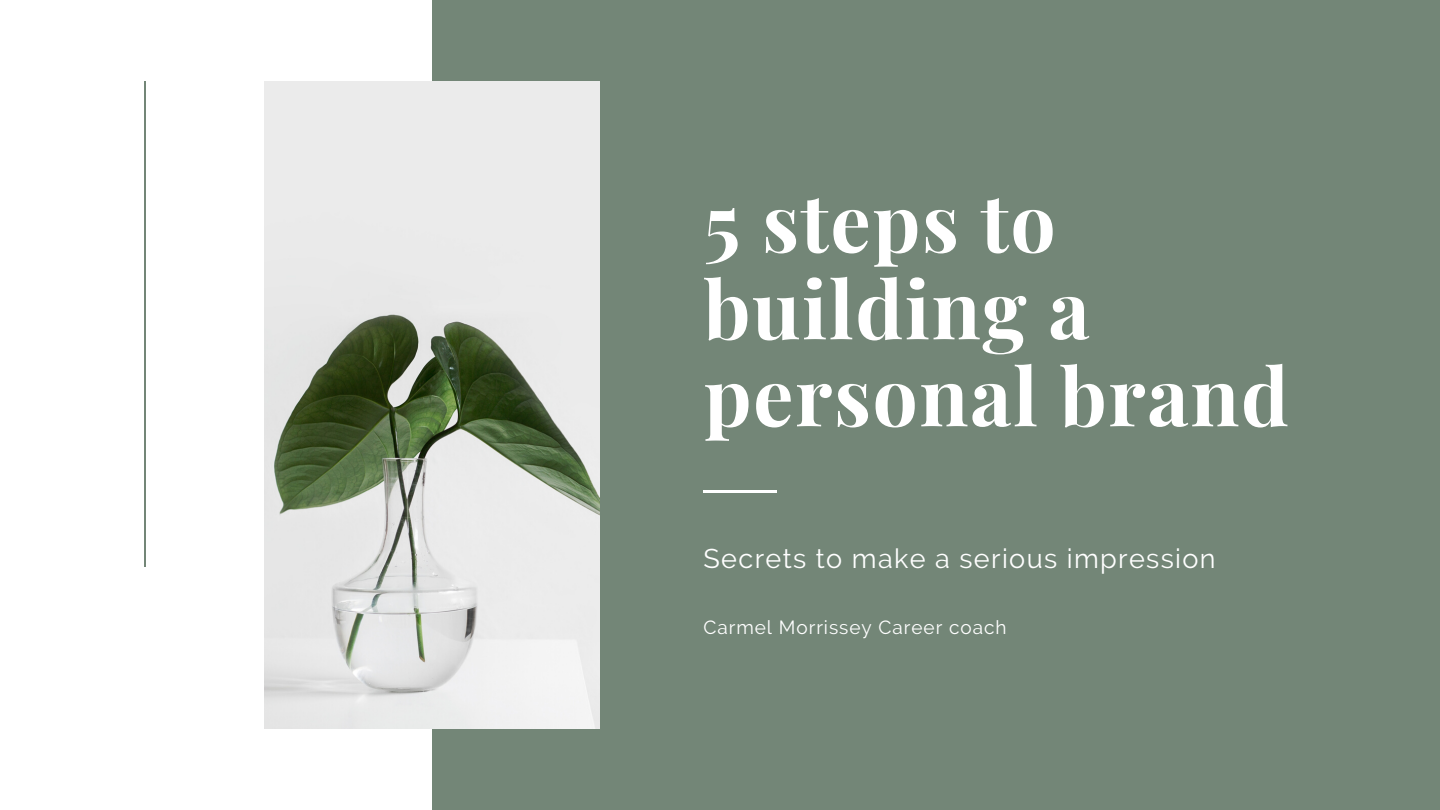
<style>
.page{position:relative;width:1440px;height:810px;background:#fff}
.page>*{position:absolute;margin:0;border:0;box-sizing:border-box;transform-origin:0 0}
.t1{font:700 80px/87px "Playfair Display";letter-spacing:.02em;color:#fff}
.t2{font:27px "Raleway";letter-spacing:.05em;color:#fff}
.t3{font:19px "Raleway";letter-spacing:.05em;color:#fff}
</style>
<div class="page">
<div style="left:432px;top:0;width:1008px;height:810px;background:#738677"></div>
<img style="left:265px;top:81px;width:334px;height:648px">
<hr style="left:144px;top:81px;width:2px;height:486px;background:#738677">
<hr style="left:704px;top:491px;width:73px;height:2px;background:#fff">
<p class="t1" style="left:704px;top:176px;width:587px">5 steps to building a personal brand</p>
<p class="t2" style="left:704px;top:542px;width:514px">Secrets to make a serious impression</p>
<p class="t3" style="left:704px;top:616px;width:304px">Carmel Morrissey Career coach</p>
</div>
